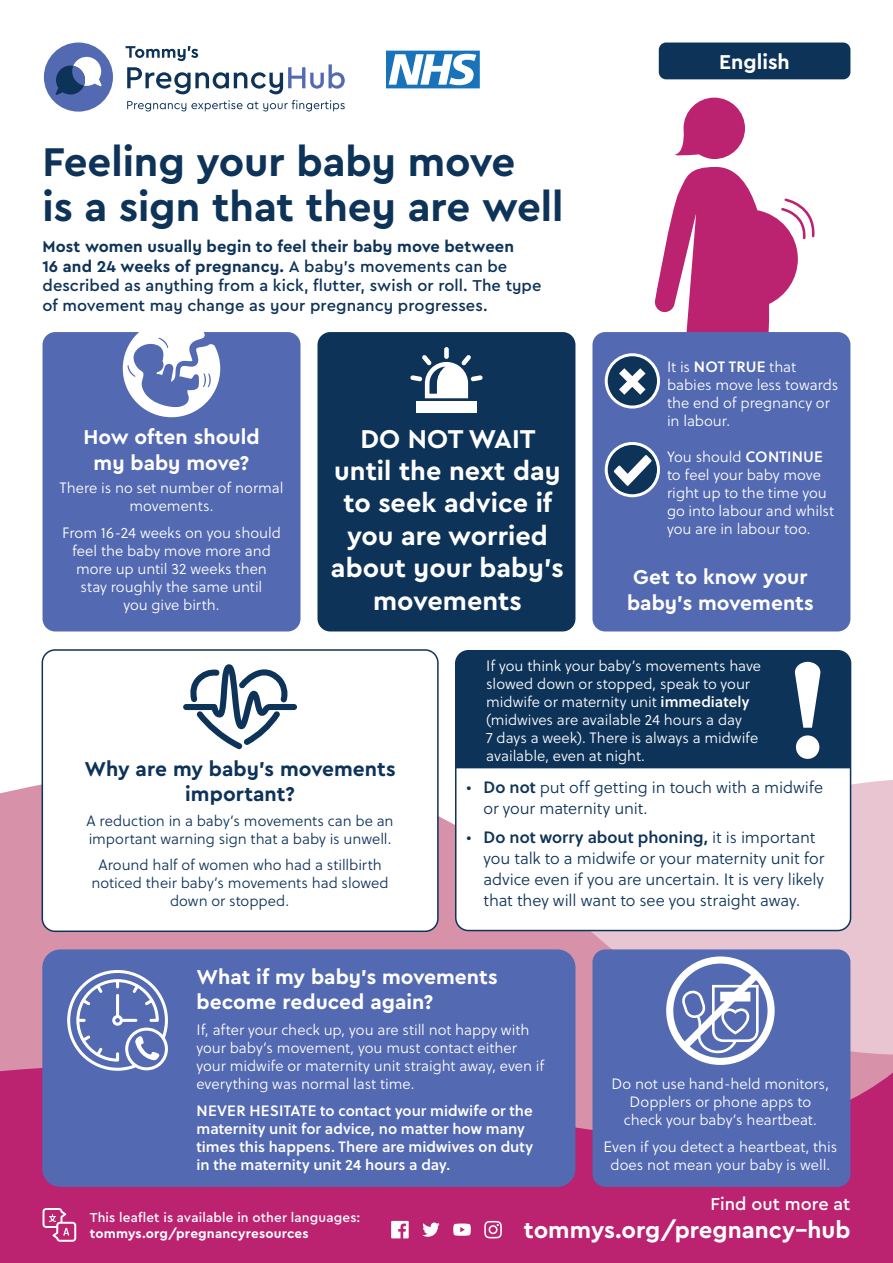
<style>
.page{position:relative;width:893px;height:1263px;background:#fff}
.page>*{position:absolute;margin:0;border:0;box-sizing:border-box;transform-origin:0 0}
.t1{font:700 42px/45px "Cera Pro";letter-spacing:-.005em;color:#0e3359}
.t2{font:700 27px/32.4px "Cera Pro";color:#fff;text-align:center}
.t3{font:700 24px "Cera Pro";color:#fff}
.t4{font:700 21px/25.2px "Cera Pro";color:#fff}
.t5{font:700 21px/25.2px "Cera Pro";color:#0e3359;text-align:center}
.t6{font:500 18px "Cera Pro";color:#fff}
.t7{font:500 16.5px/19.8px "Cera Pro";letter-spacing:.005em;color:#0e3359}
.t8{font:16.5px/21px "Soleil Lt";letter-spacing:-.01em;color:#0e3359}
.t9{font:16.5px "Soleil Sb";color:#0e3359}
.t10{font:15px/18px "Soleil Lt";color:#fff}
.t11{font:15px/18px "Soleil Lt";color:#0e3359}
.t12{font:15px/18px "Soleil Sb";letter-spacing:.005em;color:#fff}
.t13{font:500 13.5px "Cera Pro";letter-spacing:.01em;color:#fff}
.t14{font:700 13.5px "Cera Pro";letter-spacing:.01em;color:#fff}
.s1{font-weight:700}
.s2{font-family:"Soleil Sb"}
.s3{color:#fff}
.s4{font-family:"Soleil Lt"}
</style>
<div class="page">
<svg style="left:0;top:765px;width:893px;height:294px;background:#dea9bb"></svg>
<div style="left:0;top:1059px;width:893px;height:204px;background:#bb2270"></div>
<div style="left:43px;top:332px;width:257px;height:299px;background:#5369b1;border-radius:13px"></div>
<div style="left:456px;top:651px;width:394px;height:279px;background:#fff;border-radius:13px"></div>
<div style="left:456px;top:651px;width:394px;height:117px;background:#0e3359"></div>
<div style="left:455px;top:650px;width:396px;height:281px;border:2px solid #0e3359;border-radius:13px"></div>
<svg style="left:123px;top:332px;width:97px;height:85px"></svg>
<div style="left:592px;top:332px;width:258px;height:299px;background:#5369b1;border-radius:13px"></div>
<div style="left:317px;top:332px;width:258px;height:299px;background:#0e3359;border-radius:13px"></div>
<div style="left:42px;top:650px;width:396px;height:281px;background:#fff;border-radius:13px"></div>
<div style="left:42px;top:649px;width:397px;height:283px;border:2px solid #0e3359;border-radius:13px"></div>
<div style="left:606px;top:355px;width:52px;height:52px;background:#0e3359;border-radius:50%"></div>
<div style="left:605px;top:353px;width:55px;height:55px;border:3px solid #fff;border-radius:50%"></div>
<svg style="left:619px;top:368px;width:26px;height:27px"></svg>
<svg style="left:606px;top:443px;width:52px;height:53px"></svg>
<div style="left:605px;top:442px;width:55px;height:55px;border:3px solid #fff;border-radius:50%"></div>
<svg style="left:614px;top:455px;width:37px;height:31px"></svg>
<svg style="left:795px;top:662px;width:25px;height:97px"></svg>
<div style="left:42px;top:949px;width:533px;height:238px;background:#5369b1;border-radius:18px"></div>
<div style="left:592px;top:949px;width:258px;height:238px;background:#5369b1;border-radius:13px"></div>
<svg style="left:43px;top:1208px;width:33px;height:34px"></svg>
<svg style="left:183px;top:664px;width:114px;height:85px"></svg>
<svg style="left:654px;top:98px;width:161px;height:234px"></svg>
<div style="left:739px;top:239px;width:48px;height:39px;background:#bb2270"></div>
<div style="left:659px;top:43px;width:191px;height:36px;background:#0e3359;border-radius:7px"></div>
<svg style="left:666px;top:956px;width:109px;height:109px"></svg>
<div style="left:444px;top:347px;width:5px;height:12px;background:#fff;border-radius:2px"></div>
<div style="left:416px;top:402px;width:61px;height:11px;background:#fff"></div>
<svg style="left:410px;top:355px;width:73px;height:43px"></svg>
<svg style="left:67px;top:970px;width:101px;height:101px"></svg>
<svg style="left:386px;top:51px;width:94px;height:37px"></svg>
<div style="left:44px;top:43px;width:69px;height:69px;background:#5369b1;border-radius:50%"></div>
<svg style="left:127px;top:100px;width:218px;height:11px"></svg>
<svg style="left:126px;top:46px;width:219px;height:48px"></svg>
<svg style="left:55px;top:57px;width:47px;height:38px"></svg>
<svg style="left:391px;top:1221px;width:18px;height:17px"></svg>
<svg style="left:453px;top:1223px;width:18px;height:13px"></svg>
<svg style="left:422px;top:1222px;width:18px;height:15px"></svg>
<svg style="left:484px;top:1221px;width:18px;height:17px"></svg>
<h1 class="t1" style="left:43px;top:138px;width:522px">Feeling your baby move<br>is a sign that they are well</h1>
<p class="t7" style="left:43px;top:236px;width:500px"><span class="s1">Most women usually begin to feel their baby move between<br>16 and 24 weeks of pregnancy.</span> A baby’s movements can be described as anything from a kick, flutter, swish or roll. The type of movement may change as your pregnancy progresses.</p>
<h3 class="t4" style="left:83px;top:424px;width:178px;text-align:center">How often should my baby move?</h3>
<p class="t10" style="left:59px;top:479px;width:226px;text-align:center">There is no set number of normal movements.</p>
<p class="t10" style="left:62px;top:524px;width:220px;text-align:center">From 16-24 weeks on you should feel the baby move more and more up until 32 weeks then stay roughly the same until<br>you give birth.</p>
<h2 class="t2" style="left:331px;top:421px;width:234px">DO NOT WAIT until the next day to seek advice if you are worried about your baby’s movements</h2>
<h3 class="t4" style="left:719px;top:49px;width:72px">English</h3>
<p class="t10" style="left:667px;top:358px;width:173px">It is <span class="s2">NOT TRUE</span> that babies move less towards the end of pregnancy or in labour.</p>
<p class="t10" style="left:667px;top:448px;width:169px">You should <span class="s2">CONTINUE </span>to feel your baby move right up to the time you go into labour and whilst you are in labour too.</p>
<h3 class="t4" style="left:627px;top:564px;width:188px">Get to know your baby’s movements</h3>
<h3 class="t5" style="left:85px;top:755px;width:313px">Why are my baby’s movements important?</h3>
<p class="t11" style="left:87px;top:812px;width:309px">A reduction in a baby’s movements can be an important warning sign that a baby is unwell.</p>
<p class="t11" style="left:91px;top:857px;width:299px;text-align:center">Around half of women who had a stillbirth noticed their baby’s movements had slowed down or stopped. <span class="s3">ad</span></p>
<p class="t10" style="left:486px;top:657px;width:276px">If you think your baby’s movements have slowed down or stopped, speak to your midwife or maternity unit <span class="s2">immediately </span>(midwives are available 24 hours a day<br>7 days a week). There is always a midwife available, even at night.</p>
<p class="t8" style="left:484px;top:777px;width:341px;text-indent:-17px">• <span class="s2">Do not</span> put off getting in touch with a midwife or your maternity unit.</p>
<p class="t9" style="left:466px;top:827px;width:350px"><span class="s4">•</span> Do not worry about phoning, <span class="s4">it is important</span></p>
<p class="t8" style="left:484px;top:849px;width:342px;text-align:justify">you talk to a midwife or your maternity unit for advice even if you are uncertain. It is very likely that they will want to see you straight away.</p>
<h3 class="t4" style="left:196px;top:963px;width:303px">What if my baby’s movements become reduced again?</h3>
<p class="t10" style="left:196px;top:1021px;width:349px">If, after your check up, you are still not happy with your baby’s movement, you must contact either your midwife or maternity unit straight away, even if everything was normal last time.</p>
<p class="t12" style="left:196px;top:1102px;width:338px">NEVER HESITATE to contact your midwife or the maternity unit for advice, no matter how many times this happens. There are midwives on duty in the maternity unit 24 hours a day.</p>
<p class="t13" style="left:90px;top:1209px;width:272px">This leaflet is available in other languages:</p>
<p class="t14" style="left:90px;top:1225px;width:220px">tommys.org/pregnancyresources</p>
<p class="t10" style="left:612px;top:1075px;width:219px;text-align:center">Do not use hand-held monitors,<br>Dopplers or phone apps to check your baby’s heartbeat.</p>
<p class="t10" style="left:603px;top:1138px;width:235px;text-align:center">Even if you detect a heartbeat, this does not mean your baby is well.</p>
<p class="t6" style="left:711px;top:1191px;width:141px">Find out more at</p>
<h3 class="t3" style="left:524px;top:1214px;width:328px">tommys.org/pregnancy–hub</h3>
</div>
